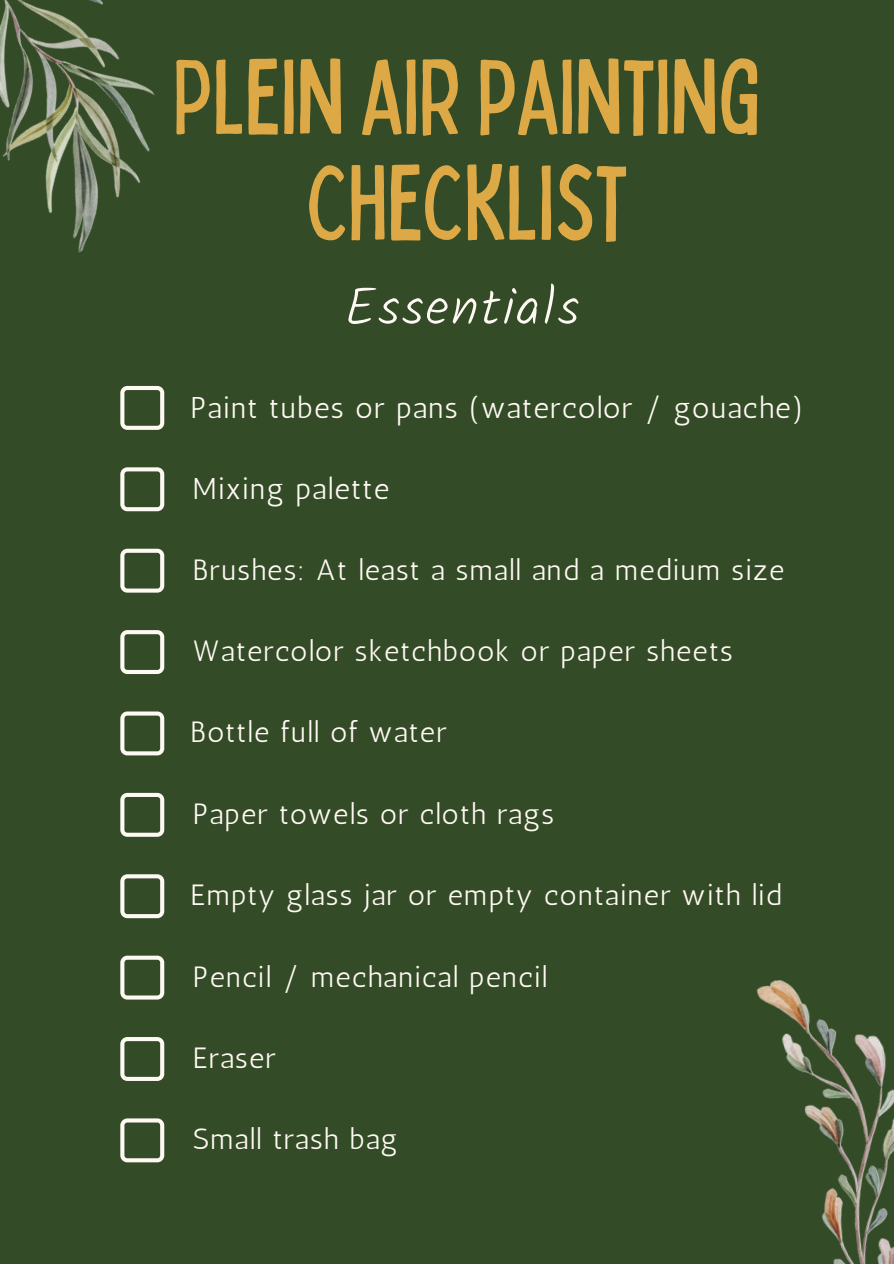
<style>
.page{position:relative;width:894px;height:1264px;background:#fff}
.page>*{position:absolute;margin:0;border:0;box-sizing:border-box;transform-origin:0 0}
.t1{font:condensed 106.5px/105.9px "Bobby Jones";color:#dda946;text-align:center}
.t2{font:300 52.5px "Kalam";letter-spacing:.05em;color:#fff9f3}
.t3{font:30px "Antic";letter-spacing:.045em;color:#fff9f3}
.t4{font:29.25px "Antic";letter-spacing:.045em;color:#fff9f3}
</style>
<div class="page">
<div style="left:0;top:0;width:893px;height:1263px;background:#334b26"></div>
<svg style="left:120px;top:955px;width:44px;height:44px"></svg>
<svg style="left:120px;top:1037px;width:44px;height:43px"></svg>
<svg style="left:120px;top:386px;width:44px;height:44px"></svg>
<img style="left:0;top:0;width:155px;height:253px">
<img style="left:756px;top:980px;width:137px;height:283px">
<svg style="left:120px;top:467px;width:44px;height:44px"></svg>
<svg style="left:120px;top:874px;width:44px;height:44px"></svg>
<svg style="left:120px;top:630px;width:44px;height:44px"></svg>
<svg style="left:120px;top:792px;width:44px;height:44px"></svg>
<svg style="left:120px;top:711px;width:44px;height:44px"></svg>
<svg style="left:120px;top:548px;width:44px;height:44px"></svg>
<svg style="left:120px;top:1118px;width:44px;height:44px"></svg>
<p class="t1" style="left:173px;top:39px;width:588px">PLEIN AIRPAINTING<br>CHECKLIST</p>
<p class="t2" style="left:344px;top:276px;width:237px">Essentials</p>
<p class="t3" style="left:190px;top:390px;width:615px">Paint tubes or pans (watercolor / gouache)</p>
<p class="t3" style="left:193px;top:470px;width:198px">Mixing palette</p>
<p class="t4" style="left:193px;top:552px;width:592px">Brushes: At least a small and a medium size</p>
<p class="t4" style="left:193px;top:633px;width:541px">Watercolor sketchbook or paper sheets</p>
<p class="t4" style="left:190px;top:715px;width:257px">Bottle full of water</p>
<p class="t4" style="left:193px;top:796px;width:362px">Paper towels or cloth rags</p>
<p class="t4" style="left:190px;top:877px;width:592px">Empty glass jar or empty container with lid</p>
<p class="t4" style="left:193px;top:959px;width:355px">Pencil / mechanical pencil</p>
<p class="t4" style="left:193px;top:1040px;width:84px">Eraser</p>
<p class="t4" style="left:193px;top:1121px;width:206px">Small trash bag</p>
</div>
